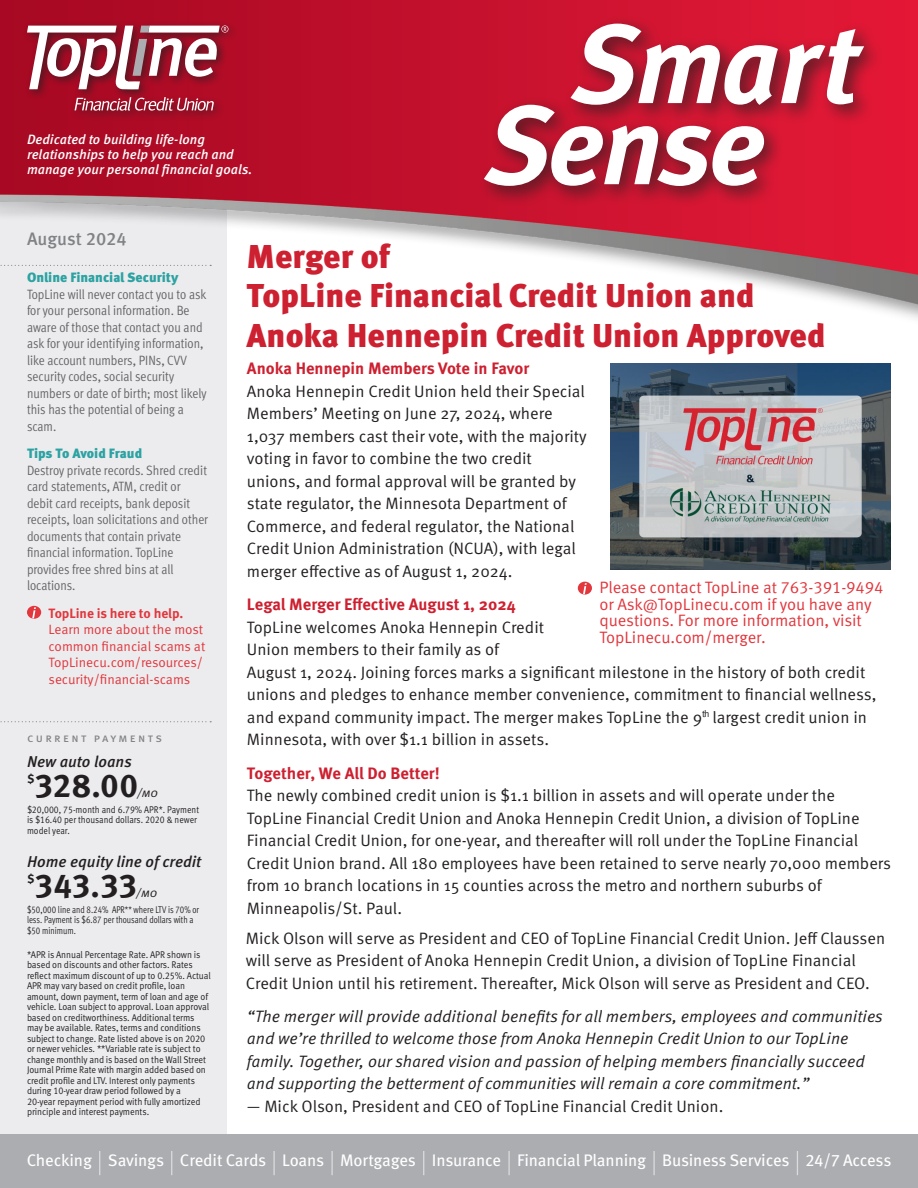
<style>
.page{position:relative;width:918px;height:1188px;background:#fff}
.page>*{position:absolute;margin:0;border:0;box-sizing:border-box;transform-origin:0 0}
.Body_normal{font:900 33px "Meta Pro";color:#cd2030}
.t1{font:700 33px "Meta Pro";color:#231f20}
.t2{font:500 18px "Meta Pro";color:#808285}
.t3{font:16.65px "Meta Pro";letter-spacing:-.015em;color:#fff}
.t4{font:16.5px/22.5px "Meta Pro Norm";color:#231f20}
.t5{font:16.5px/22.5px "Meta Pro Norm Ita";color:#231f20}
.t6{font:16.5px/16.5px "Meta Pro Norm";letter-spacing:-.005em;color:#e1373d}
.t7{font:700 16.5px "Meta Pro";color:#cd2030}
.t8{font:italic 500 15.75px "Meta Pro";color:#231f20}
.t9{font:13.5px/16.5px "Meta Pro Cond Norm";color:#636366}
.t10{font:13.5px/16.5px "Meta Pro Norm";letter-spacing:-.005em;color:#e1373d}
.t11{font:italic 500 13.5px/15px "Meta Pro";color:#fff}
.t12{font:900 13.5px "Meta Pro";color:#2ca2a2}
.t13{font:12px "Meta Pro";letter-spacing:.195em;color:#808285}
.t14{font:12px "Meta Pro Norm Ita";color:#231f20}
.t15{font:700 12px "Meta Pro";color:#231f20}
.t16{font:9.75px/10.5px "Meta Pro Norm";letter-spacing:-.01em;color:#231f20;scale:.92 1}
.t17{font:9.75px/10.5px "Meta Pro Cond Norm";color:#231f20;scale:.92 1}
.t18{font:9.75px/10.5px "Meta Pro Norm";letter-spacing:-.01em;color:#231f20;scale:.88 1}
.s1{font-family:"Meta Pro";font-weight:700}
.s2{font-size:25.05px}
</style>
<div class="page">
<div style="left:0;top:0;width:226px;height:1148px;background:#ececee"></div>
<img style="left:0;top:0;width:918px;height:344px">
<div style="left:564px;top:15px;width:320px;height:111px;background:#231f20;opacity:.7"></div>
<div style="left:477px;top:96px;width:308px;height:111px;background:#231f20;opacity:.7"></div>
<svg style="left:484px;top:24px;width:380px;height:162px"></svg>
<div style="left:22px;top:20px;width:218px;height:102px;background:#231f20;opacity:.7"></div>
<svg style="left:27px;top:26px;width:201px;height:85px;background:#b75f6d"></svg>
<div style="left:0;top:1134px;width:918px;height:54px;background:#acadb1"></div>
<svg style="left:0;top:721px;width:211px;height:1px"></svg>
<svg style="left:0;top:265px;width:211px;height:1px"></svg>
<div style="left:27px;top:606px;width:14px;height:13px;background:#e1373d;border-radius:50%"></div>
<svg style="left:32px;top:607px;width:4px;height:11px"></svg>
<img style="left:610px;top:363px;width:281px;height:207px">
<div style="left:578px;top:582px;width:14px;height:13px;background:#e1373d;border-radius:50%"></div>
<svg style="left:583px;top:583px;width:4px;height:11px"></svg>
<p class="t11" style="left:27px;top:131px;width:227px">Dedicated to building life-long relationships to help you reach and manage your personal financial goals.</p>
<p class="t2" style="left:27px;top:224px;width:101px">August 2024</p>
<p class="t12" style="left:27px;top:267px;width:153px">Online Financial Security</p>
<p class="t9" style="left:27px;top:285px;width:181px">TopLine will never contact you to ask for your personal information. Be aware of those that contact you and ask for your identifying information, like account numbers, PINs, CVV security codes, social security numbers or date of birth; most likely this has the potential of being a scam.</p>
<p class="t12" style="left:27px;top:443px;width:117px">Tips To Avoid Fraud</p>
<p class="t9" style="left:27px;top:461px;width:183px">Destroy private records. Shred credit card statements, ATM, credit or debit card receipts, bank deposit receipts, loan solicitations and other documents that contain private financial information. TopLine provides free shred bins at all locations.</p>
<p class="t10" style="left:49px;top:604px;width:158px"><span class="s1">TopLine is here to help.<br></span>Learn more about the most common financial scams at<br>TopLinecu.com/resources/ security/financial-scams</p>
<p class="t13" style="left:27px;top:729px;width:137px">current payments</p>
<p class="t8" style="left:27px;top:749px;width:106px">New auto loans</p>
<p class="t15" style="left:27px;top:770px;width:9px">$</p>
<p class="t1" style="left:34px;top:760px;width:105px">328.00</p>
<p class="t14" style="left:137px;top:784px;width:23px">/mo</p>
<p class="t18" style="left:27px;top:804px;width:197px">$20,000, 75-month and 6.79% APR*. Payment is $16.40 per thousand dollars. 2020 &amp; newer model year.</p>
<p class="t8" style="left:27px;top:849px;width:176px">Home equity line of credit</p>
<p class="t15" style="left:27px;top:870px;width:9px">$</p>
<p class="t1" style="left:34px;top:860px;width:104px">343.33</p>
<p class="t14" style="left:136px;top:884px;width:23px">/mo</p>
<p class="t17" style="left:27px;top:904px;width:189px">$50,000 line and 8.24% APR** where LTV is 70% or less. Payment is $6.87 per thousand dollars with a $50 minimum.</p>
<p class="t16" style="left:27px;top:949px;width:201px">*APR is Annual Percentage Rate. APR shown is based on discounts and other factors. Rates reflect maximum discount of up to 0.25%. Actual APR may vary based on credit profile, loan amount, down payment, term of loan and age of vehicle. Loan subject to approval. Loan approval based on creditworthiness. Additional terms may be available. Rates, terms and conditions subject to change. Rate listed above is on 2020 or newer vehicles. **Variable rate is subject to change monthly and is based on the Wall Street Journal Prime Rate with margin added based on credit profile and LTV. Interest only payments during 10-year draw period followed by a 20-year repayment period with fully amortized principle and interest payments.</p>
<p class="Body_normal" style="left:247px;top:230px;width:145px">Merger of</p>
<p class="Body_normal" style="left:247px;top:270px;width:510px">TopLine Financial Credit Union and</p>
<p class="Body_normal" style="left:247px;top:309px;width:581px">Anoka Hennepin Credit Union Approved</p>
<p class="t7" style="left:247px;top:356px;width:284px">Anoka Hennepin Members Vote in Favor</p>
<p class="t4" style="left:247px;top:379px;width:341px">Anoka Hennepin Credit Union held their Special Members’ Meeting on June 27, 2024, where 1,037 members cast their vote, with the majority voting in favor to combine the two credit unions, and formal approval will be granted by state regulator, the Minnesota Department of Commerce, and federal regulator, the National Credit Union Administration (NCUA), with legal merger effective as of August 1, 2024.</p>
<p class="t7" style="left:247px;top:592px;width:270px">Legal Merger Effective August 1, 2024</p>
<p class="t4" style="left:247px;top:615px;width:299px">TopLine welcomes Anoka Hennepin Credit<br>Union members to their family as of</p>
<p class="t4" style="left:247px;top:660px;width:631px">August 1, 2024. Joining forces marks a significant milestone in the history of both credit unions and pledges to enhance member convenience, commitment to financial wellness, and expand community impact. The merger makes TopLine the 9<sup>th</sup> largest credit union in Minnesota, with over $1.1 billion in assets.</p>
<p class="t7" style="left:247px;top:760px;width:194px">Together, We All Do Better!</p>
<p class="t4" style="left:247px;top:783px;width:646px">The newly combined credit union is $1.1 billion in assets and will operate under the TopLine Financial Credit Union and Anoka Hennepin Credit Union, a division of TopLine Financial Credit Union, for 0ne-year, and thereafter will roll under the TopLine Financial Credit Union brand. All 180 employees have been retained to serve nearly 70,000 members from 10 branch locations in 15 counties across the metro and northern suburbs of</p>
<p class="t4" style="left:247px;top:895px;width:157px">Minneapolis/St. Paul.</p>
<p class="t4" style="left:246px;top:926px;width:641px">Mick Olson will serve as President and CEO of TopLine Financial Credit Union. Jeff Claussen will serve as President of Anoka Hennepin Credit Union, a division of TopLine Financial<br>Credit Union until his retirement. Thereafter, Mick Olson will serve as President and CEO.</p>
<p class="t6" style="left:599px;top:578px;width:286px">Please contact TopLine at 763-391-9494 or Ask@TopLinecu.com if you have any questions. For more information, visit TopLinecu.com/merger.</p>
<p class="t5" style="left:247px;top:1004px;width:637px">“The merger will provide additional benefits for all members, employees and communities and we’re thrilled to welcome those from Anoka Hennepin Credit Union to our TopLine family. Together, our shared vision and passion of helping members financially succeed and supporting the betterment of communities will remain a core commitment.”</p>
<p class="t4" style="left:247px;top:1094px;width:478px">— Mick Olson, President and CEO of TopLine Financial Credit Union.</p>
<p class="t3" style="left:27px;top:1148px;width:866px">Checking <span class="s2">|</span> Savings <span class="s2">|</span> Credit Cards <span class="s2">|</span> Loans <span class="s2">|</span> Mortgages <span class="s2">|</span> Insurance <span class="s2">|</span> Financial Planning <span class="s2">|</span> Business Services <span class="s2">|</span> 24/7 Access</p>
</div>
